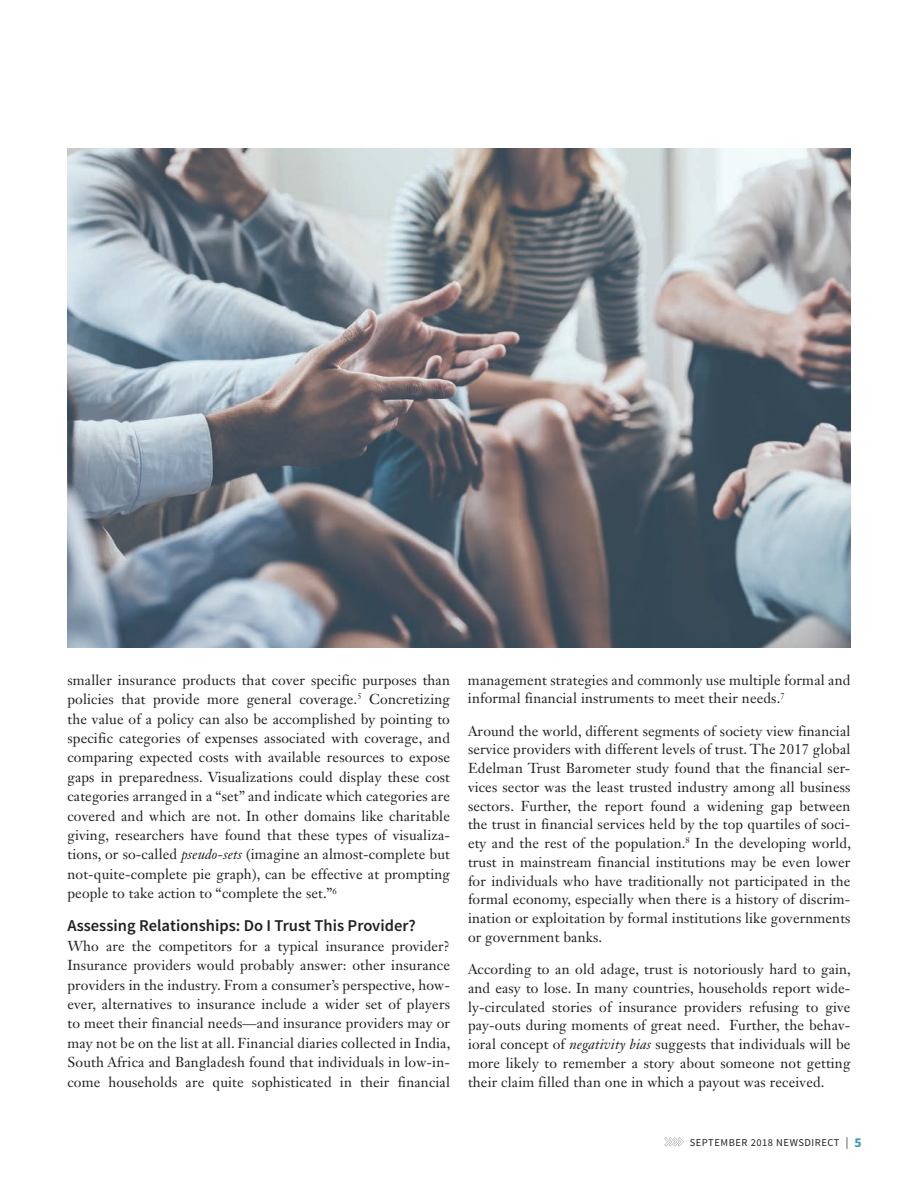
<style>
.page{position:relative;width:918px;height:1188px;background:#fff}
.page>*{position:absolute;margin:0;border:0;box-sizing:border-box;transform-origin:0 0}
.t1{font:600 16.5px "Source Sans Pro";color:#231f20}
.t2{font:14.25px/19.4px "Janson Text LT Std";letter-spacing:.01em;color:#231f20;text-align:justify}
.t3{font:10.5px "Source Sans Pro";letter-spacing:.05em;color:#231f20}
.s1{font-style:italic}
.s2{font-size:11.7px}
.s3{font-weight:700;font-size:13.5px;color:#3698b6}
</style>
<div class="page">
<svg style="left:664px;top:1137px;width:20px;height:9px"></svg>
<img style="left:68px;top:148px;width:782px;height:500px">
<p class="t2" style="left:68px;top:670px;width:384px">smaller insurance products that cover specific purposes than policies that provide more general coverage.<sup>5</sup> Concretizing the value of a policy can also be accomplished by pointing to specific categories of expenses associated with coverage, and comparing expected costs with available resources to expose gaps in preparedness. Visualizations could display these cost categories arranged in a “set” and indicate which categories are covered and which are not. In other domains like charitable giving, researchers have found that these types of visualiza&shy;tions, or so-called <span class="s1">pseudo-sets</span> (imagine an almost-complete but not-quite-complete pie graph), can be effective at prompting people to take action to “complete the set.”<sup>6</sup></p>
<p class="t1" style="left:68px;top:915px;width:350px">Assessing Relationships: Do I Trust This Provider?</p>
<p class="t2" style="left:68px;top:936px;width:384px">Who are the competitors for a typical insurance provider?<br>Insurance providers would probably answer: other insurance providers in the industry. From a consumer’s perspective, how&shy;ever, alternatives to insurance include a wider set of players to meet their financial needs—and insurance providers may or may not be on the list at all. Financial diaries collected in India, South Africa and Bangladesh found that individuals in low-in&shy;come households are quite sophisticated in their financial</p>
<p class="t2" style="left:468px;top:670px;width:384px;line-height:18.8px">management strategies and commonly use multiple formal and informal financial instruments to meet their needs.<sup>7</sup></p>
<p class="t2" style="left:468px;top:721px;width:385px;line-height:18.8px">Around the world, different segments of society view financial service providers with different levels of trust. The 2017 global Edelman Trust Barometer study found that the financial ser&shy;vices sector was the least trusted industry among all business sectors. Further, the report found a widening gap between the trust in financial services held by the top quartiles of soci&shy;ety and the rest of the population.<sup>8</sup> In the developing world, trust in mainstream financial institutions may be even lower for individuals who have traditionally not participated in the formal economy, especially when there is a history of discrim&shy;ination or exploitation by formal institutions like governments or government banks.</p>
<p class="t2" style="left:468px;top:960px;width:384px;line-height:18.8px">According to an old adage, trust is notoriously hard to gain, and easy to lose. In many countries, households report wide&shy;ly-circulated stories of insurance providers refusing to give pay-outs during moments of great need. Further, the behav&shy;ioral concept of <span class="s1">negativity bias</span> suggests that individuals will be more likely to remember a story about someone not getting their claim filled than one in which a payout was received.</p>
<p class="t3" style="left:690px;top:1136px;width:173px">SEPTEMBER 2018 NEWSDIRECT <span class="s2">|</span> <span class="s3">5</span></p>
</div>
